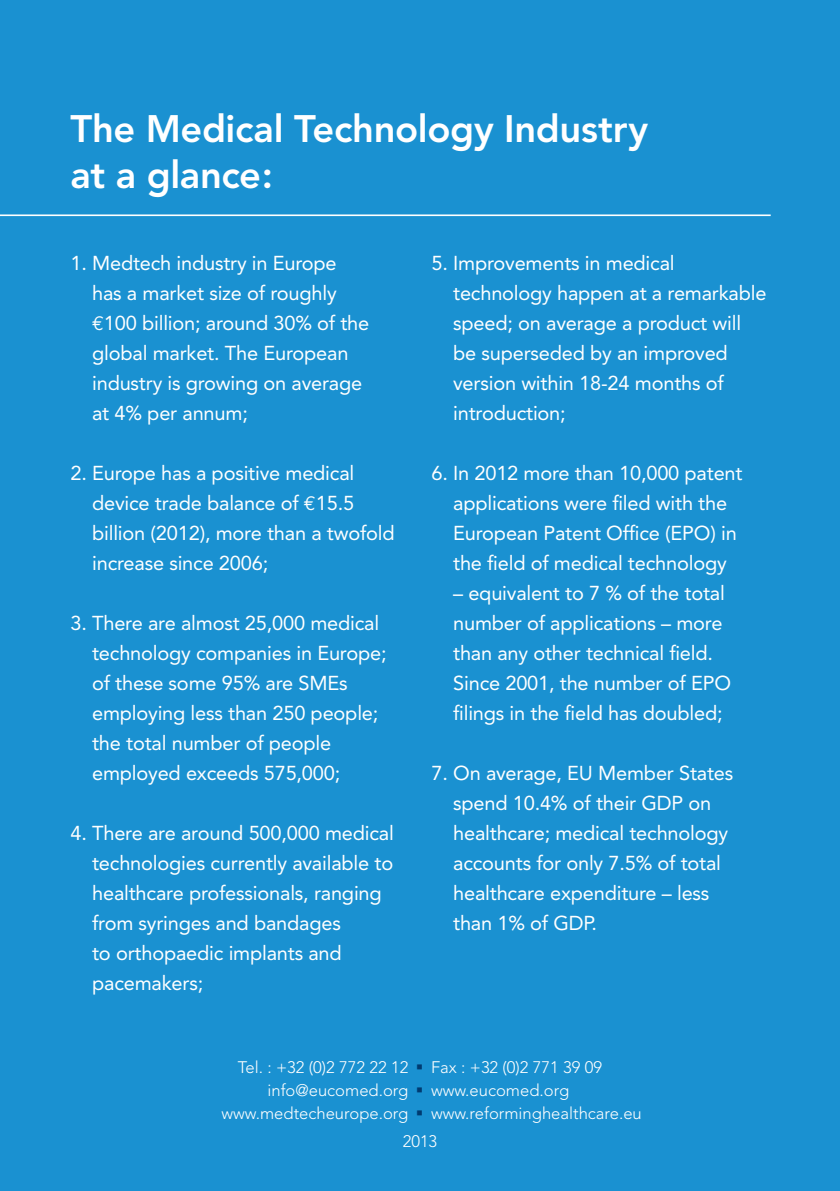
<style>
.page{position:relative;width:840px;height:1191px;background:#fff}
.page>*{position:absolute;margin:0;border:0;box-sizing:border-box;transform-origin:0 0}
.t1{font:800 38px/45.6px "Avenir";letter-spacing:-.01em;color:#fff}
.t2{font:20px/30px "Avenir";letter-spacing:-.01em;color:#fff}
.t3{font:300 16.6px "Avenir LT Std";color:#fff}
.s1{font-family:"Euro Mono"}
.s2{color:#003b71}
</style>
<div class="page">
<div style="left:0;top:0;width:839px;height:1191px;background:#1a91d1"></div>
<hr style="left:0;top:214px;width:770px;height:2px;background:#fff">
<h1 class="t1" style="left:70px;top:106px;width:579px">The Medical Technology Industry at a glance:</h1>
<p class="t2" style="left:92px;top:248px;width:278px;text-indent:-22px">1. Medtech industry in Europe has a market size of roughly <span class="s1">€</span>100 billion; around 30% of the global market. The European industry is growing on average at 4% per annum;</p>
<p class="t2" style="left:92px;top:458px;width:304px;text-indent:-22px">2. Europe has a positive medical device trade balance of <span class="s1">€</span>15.5 billion (2012), more than a twofold increase since 2006;</p>
<p class="t2" style="left:92px;top:608px;width:296px;text-indent:-22px">3. There are almost 25,000 medical technology companies in Europe; of these some 95% are SMEs employing less than 250 people; the total number of people employed exceeds 575,000;</p>
<p class="t2" style="left:92px;top:818px;width:303px;text-indent:-22px">4. There are around 500,000 medical technologies currently available to healthcare professionals, ranging from syringes and bandages<br>to orthopaedic implants and pacemakers;</p>
<p class="t2" style="left:453px;top:248px;width:315px;text-indent:-22px">5. Improvements in medical technology happen at a remarkable speed; on average a product will be superseded by an improved version within 18-24 months of introduction;</p>
<p class="t2" style="left:453px;top:458px;width:291px;text-indent:-22px">6. In 2012 more than 10,000 patent applications were filed with the<br>European Patent Office (EPO) in the field of medical technology</p>
<p class="t2" style="left:453px;top:578px;width:279px">– equivalent to 7 % of the total number of applications – more than any other technical field.<br>Since 2001, the number of EPO filings in the field has doubled;</p>
<p class="t2" style="left:453px;top:758px;width:281px;text-indent:-22px">7. On average, EU Member States spend 10.4% of their GDP on healthcare; medical technology accounts for only 7.5% of total healthcare expenditure – less than 1% of GDP.</p>
<p class="t3" style="left:238px;top:1057px;width:365px">Tel. : +32 (0)2 772 22 12 <span class="s2">▪</span> Fax : +32 (0)2 771 39 09</p>
<p class="t3" style="left:267px;top:1080px;width:303px">info@eucomed.org <span class="s2">▪</span> www.eucomed.org</p>
<p class="t3" style="left:221px;top:1103px;width:421px">www.medtecheurope.org <span class="s2">▪</span> www.reforminghealthcare.eu</p>
<p class="t3" style="left:402px;top:1131px;width:36px">2013</p>
</div>
